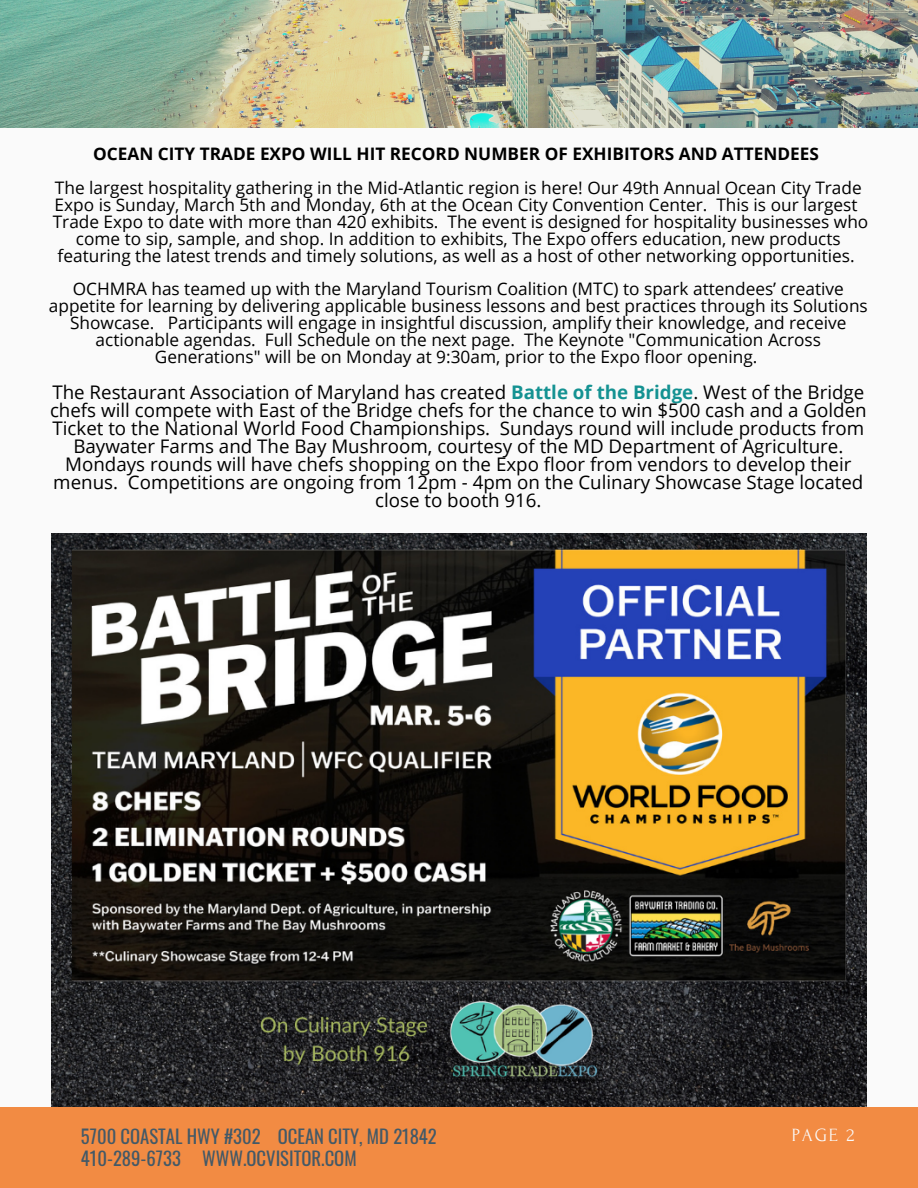
<style>
.page{position:relative;width:918px;height:1188px;background:#fafafa}
.page>*{position:absolute;margin:0;border:0;box-sizing:border-box;transform-origin:0 0}
.t1{font:18.75px/18px "Open Sans";color:#000;text-align:center}
.t2{font:18.6px/22.2px "Oswald";color:#435967}
.t3{font:18.6px "Forum";color:#fafafa}
.t4{font:17.25px/16.8px "Open Sans";color:#000;text-align:center}
.t5{font:700 17.25px "Open Sans";color:#000}
.s1{font-weight:700;color:#149292}
</style>
<div class="page">
<div style="left:0;top:1107px;width:918px;height:81px;background:#f28b43"></div>
<img style="left:0;top:0;width:918px;height:127px">
<img style="left:52px;top:533px;width:814px;height:574px">
<p class="t5" style="left:93px;top:142px;width:727px">OCEAN CITY TRADE EXPO WILL HIT RECORD NUMBER OF EXHIBITORS AND ATTENDEES</p>
<p class="t4" style="left:53px;top:179px;width:817px">The largest hospitality gathering in the Mid-Atlantic region is here! Our 49th Annual Ocean City Trade Expo is Sunday, March 5th and Monday, 6th at the Ocean City Convention Center. This is our largest Trade Expo to date with more than 420 exhibits. The event is designed for hospitality businesses who come to sip, sample, and shop. In addition to exhibits, The Expo offers education, new products featuring the latest trends and timely solutions, as well as a host of other networking opportunities.</p>
<p class="t4" style="left:49px;top:280px;width:820px">OCHMRA has teamed up with the Maryland Tourism Coalition (MTC) to spark attendees’ creative appetite for learning by delivering applicable business lessons and best practices through its Solutions Showcase. Participants will engage in insightful discussion, amplify their knowledge, and receive actionable agendas. Full Schedule on the next page. The Keynote "Communication Across Generations" will be on Monday at 9:30am, prior to the Expo floor opening.</p>
<p class="t1" style="left:50px;top:383px;width:818px">The Restaurant Association of Maryland has created <span class="s1">Battle of the Bridge</span>. West of the Bridge chefs will compete with East of the Bridge chefs for the chance to win $500 cash and a Golden Ticket to the National World Food Championships. Sundays round will include products from Baywater Farms and The Bay Mushroom, courtesy of the MD Department of Agriculture.<br>Mondays rounds will have chefs shopping on the Expo floor from vendors to develop their menus. Competitions are ongoing from 12pm - 4pm on the Culinary Showcase Stage located close to booth 916.</p>
<p class="t2" style="left:81px;top:1124px;width:357px">5700 COASTAL HWY #302 OCEAN CITY, MD 21842<br>410-289-6733 WWW.OCVISITOR.COM</p>
<p class="t3" style="left:792px;top:1125px;width:64px">PAGE 2</p>
</div>
